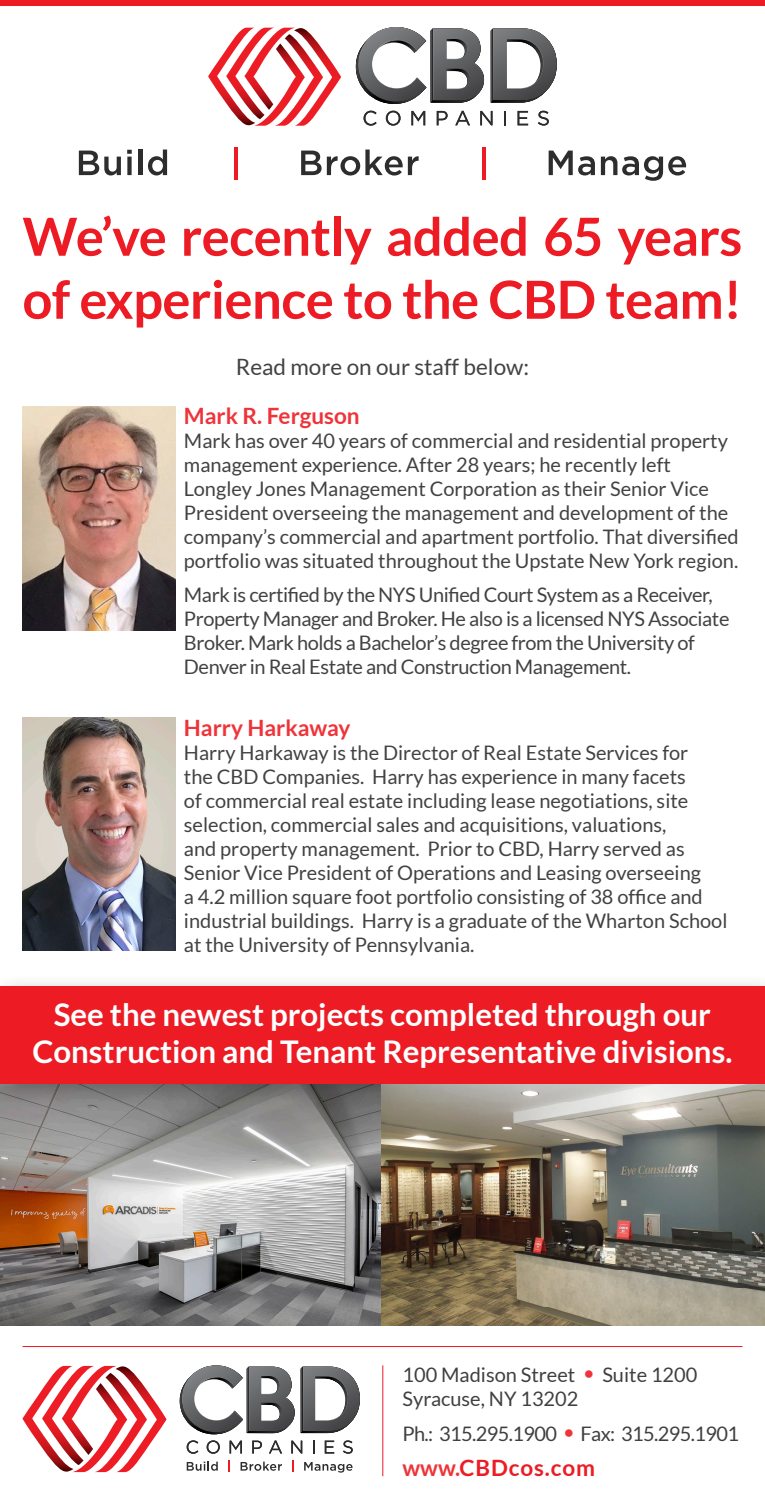
<style>
.page{position:relative;width:765px;height:1500px;background:#fff}
.page>*{position:absolute;margin:0;border:0;box-sizing:border-box;transform-origin:0 0}
.t1{font:700 52.5px "Lato";letter-spacing:-.01em;color:#ec1b24}
.t2{font:700 31.25px/37.5px "Lato";color:#fff;text-align:center}
.t3{font:700 22.5px "Lato";color:#ef3339}
.t4{font:22.5px "Lato";color:#424242}
.t5{font:700 22.5px "Lato";letter-spacing:.04em;color:#ec1b24}
.t6{font:20px/24px "Lato";color:#424242}
.t7{font:20px/24px "Lato";letter-spacing:-.02em;color:#424242}
.t8{font:20px "Lato";color:#404041}
.t9{font:20px "Lato";letter-spacing:-.03em;color:#404041}
.s1{color:#ef3339}
</style>
<div class="page">
<img style="left:0;top:1109px;width:381px;height:216px">
<div style="left:0;top:973px;width:765px;height:136px;background:#231f20;opacity:.3"></div>
<div style="left:0;top:986px;width:765px;height:98px;background:#ec1b24"></div>
<hr style="left:22px;top:1346px;width:720px;height:1px;background:#ec1b24">
<svg style="left:22px;top:1366px;width:145px;height:106px"></svg>
<svg style="left:187px;top:1440px;width:11px;height:14px"></svg>
<svg style="left:207px;top:1440px;width:13px;height:14px"></svg>
<svg style="left:230px;top:1441px;width:12px;height:13px"></svg>
<svg style="left:252px;top:1441px;width:10px;height:13px"></svg>
<svg style="left:269px;top:1440px;width:13px;height:14px"></svg>
<svg style="left:291px;top:1441px;width:11px;height:13px"></svg>
<svg style="left:313px;top:1441px;width:1px;height:13px"></svg>
<svg style="left:325px;top:1441px;width:9px;height:13px"></svg>
<svg style="left:343px;top:1440px;width:10px;height:14px"></svg>
<svg style="left:187px;top:1462px;width:31px;height:9px"></svg>
<svg style="left:228px;top:1461px;width:2px;height:11px"></svg>
<svg style="left:241px;top:1462px;width:41px;height:9px"></svg>
<svg style="left:304px;top:1462px;width:49px;height:11px"></svg>
<svg style="left:180px;top:1365px;width:115px;height:69px"></svg>
<svg style="left:301px;top:1367px;width:59px;height:66px"></svg>
<hr style="left:382px;top:1365px;width:1px;height:111px;background:#ec1b24">
<svg style="left:208px;top:28px;width:133px;height:98px"></svg>
<svg style="left:364px;top:111px;width:13px;height:15px"></svg>
<svg style="left:386px;top:111px;width:15px;height:15px"></svg>
<svg style="left:411px;top:111px;width:14px;height:14px"></svg>
<svg style="left:437px;top:111px;width:11px;height:14px"></svg>
<svg style="left:455px;top:111px;width:15px;height:14px"></svg>
<svg style="left:480px;top:111px;width:13px;height:14px"></svg>
<svg style="left:504px;top:111px;width:2px;height:14px"></svg>
<svg style="left:518px;top:111px;width:10px;height:14px"></svg>
<svg style="left:538px;top:111px;width:11px;height:15px"></svg>
<svg style="left:356px;top:27px;width:128px;height:77px"></svg>
<svg style="left:491px;top:28px;width:66px;height:75px"></svg>
<div style="left:0;top:0;width:765px;height:6px;background:#ec1b24"></div>
<svg style="left:79px;top:151px;width:42px;height:24px"></svg>
<svg style="left:127px;top:150px;width:5px;height:25px"></svg>
<div style="left:138px;top:150px;width:5px;height:25px;background:#2d2d2d"></div>
<svg style="left:148px;top:150px;width:19px;height:25px"></svg>
<hr style="left:234px;top:147px;width:4px;height:33px;background:#ec1b24">
<svg style="left:301px;top:150px;width:118px;height:26px"></svg>
<hr style="left:482px;top:147px;width:3px;height:33px;background:#ec1b24">
<svg style="left:549px;top:151px;width:46px;height:24px"></svg>
<svg style="left:601px;top:156px;width:85px;height:25px"></svg>
<img style="left:381px;top:1084px;width:384px;height:241px">
<img style="left:22px;top:406px;width:153px;height:225px">
<img style="left:22px;top:717px;width:153px;height:234px">
<p class="t1" style="left:22px;top:207px;width:721px">We’ve recently added 65 years</p>
<p class="t1" style="left:22px;top:270px;width:721px">of experience to the CBD team!</p>
<p class="t4" style="left:236px;top:354px;width:295px">Read more on our staff below:</p>
<p class="t3" style="left:184px;top:403px;width:177px">Mark R. Ferguson</p>
<p class="t6" style="left:184px;top:429px;width:556px">Mark has over 40 years of commercial and residential property management experience. After 28 years; he recently left Longley Jones Management Corporation as their Senior Vice President overseeing the management and development of the company’s commercial and apartment portfolio. That diversified portfolio was situated throughout the Upstate New York region.</p>
<p class="t7" style="left:184px;top:583px;width:547px">Mark is certified by the NYS Unified Court System as a Receiver, Property Manager and Broker. He also is a licensed NYS Associate Broker. Mark holds a Bachelor’s degree from the University of Denver in Real Estate and Construction Management.</p>
<p class="t3" style="left:184px;top:715px;width:168px">Harry Harkaway</p>
<p class="t6" style="left:184px;top:741px;width:545px">Harry Harkaway is the Director of Real Estate Services for<br>the CBD Companies. Harry has experience in many facets<br>of commercial real estate including lease negotiations, site selection, commercial sales and acquisitions, valuations,<br>and property management. Prior to CBD, Harry served as Senior Vice President of Operations and Leasing overseeing<br>a 4.2 million square foot portfolio consisting of 38 office and industrial buildings. Harry is a graduate of the Wharton School at the University of Pennsylvania.</p>
<p class="t2" style="left:33px;top:995px;width:701px">See the newest projects completed through our<br>Construction and Tenant Representative divisions.</p>
<p class="t8" style="left:403px;top:1363px;width:296px">100 Madison Street <span class="s1">•</span> Suite 1200</p>
<p class="t8" style="left:403px;top:1387px;width:177px">Syracuse, NY 13202</p>
<p class="t9" style="left:403px;top:1422px;width:338px">Ph.: 315.295.1900 <span class="s1">•</span> Fax: 315.295.1901</p>
<p class="t5" style="left:403px;top:1454px;width:194px"><span class="s1">www.</span>CBDcos.com</p>
</div>
